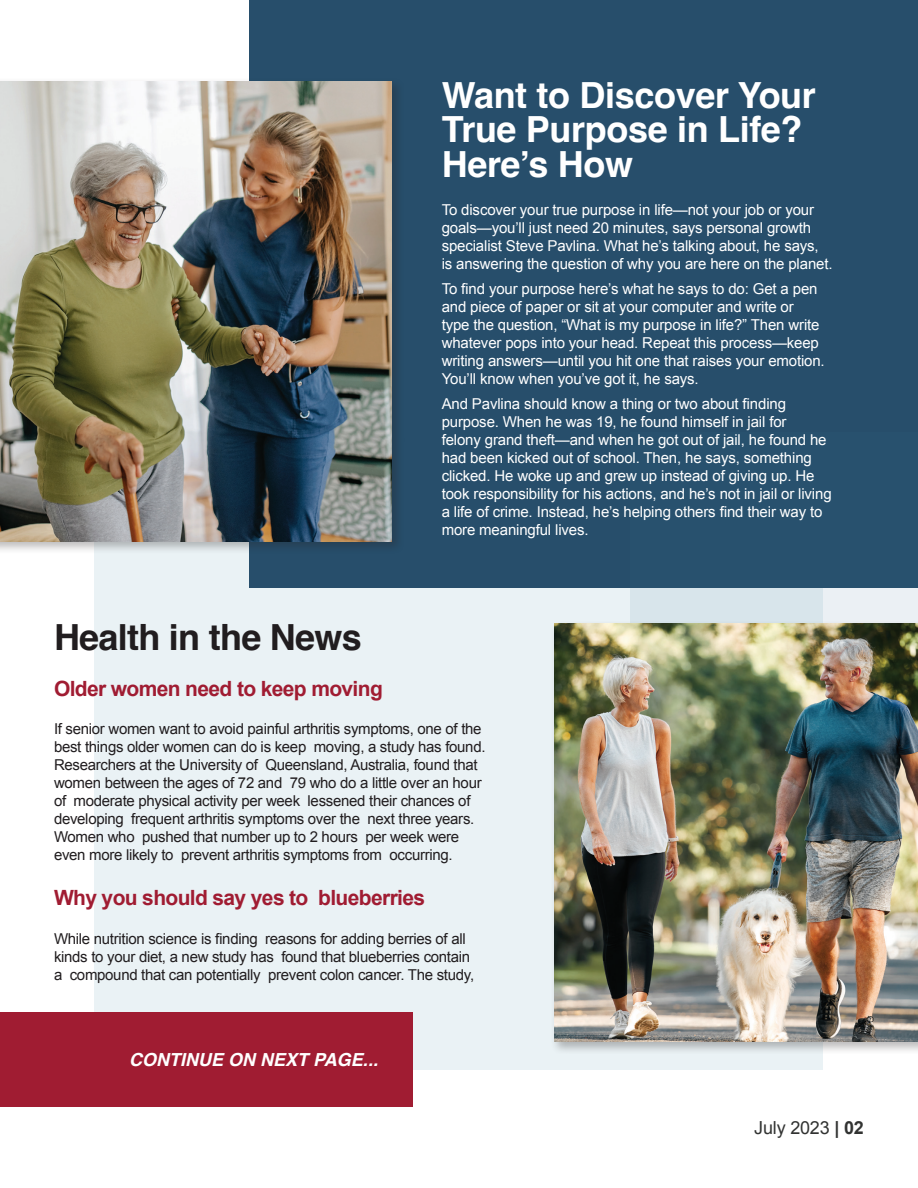
<style>
.page{position:relative;width:918px;height:1188px;background:#fff}
.page>*{position:absolute;margin:0;border:0;box-sizing:border-box;transform-origin:0 0}
.t1{font:700 36px/34.5px "Helvetica";letter-spacing:-.01em;color:#fff}
.t2{font:700 36px "Helvetica";letter-spacing:-.02em;color:#211d1f}
.t3{font:700 21px "Arial";letter-spacing:-.03em;color:#a01c32}
.t4{font:italic 700 18px "Helvetica";color:#fff}
.t5{font:18px "Arial";letter-spacing:-.01em;color:#323332}
.t6{font:15px/18px "Arial";letter-spacing:-.01em;color:#fff}
.t7{font:15px/18px "Arial";letter-spacing:-.02em;color:#211d1f}
.s1{font-weight:700}
</style>
<div class="page">
<div style="left:94px;top:199px;width:730px;height:870px;background:#eaf2f5"></div>
<div style="left:249px;top:0;width:669px;height:588px;background:#274e6b"></div>
<svg style="left:630px;top:588px;width:288px;height:32px;background:#dee8ed"></svg>
<div style="left:0;top:1012px;width:412px;height:95px;background:#a01c32"></div>
<div style="left:0;top:78px;width:405px;height:476px;background:#231f20;opacity:.3"></div>
<img style="left:0;top:81px;width:392px;height:461px">
<div style="left:551px;top:620px;width:367px;height:435px;background:#231f20;opacity:.3"></div>
<img style="left:554px;top:623px;width:364px;height:419px">
<h1 class="t1" style="left:442px;top:82px;width:376px">Want to Discover Your<br>True Purpose in Life?<br>Here’s How</h1>
<p class="t6" style="left:442px;top:201px;width:392px">To discover your true purpose in life—not your job or your goals—you’ll just need 20 minutes, says personal growth specialist Steve Pavlina. What he’s talking about, he says, is answering the question of why you are here on the planet.</p>
<p class="t6" style="left:442px;top:280px;width:385px">To find your purpose here’s what he says to do: Get a pen and piece of paper or sit at your computer and write or type the question, “What is my purpose in life?” Then write whatever pops into your head. Repeat this process—keep writing answers—until you hit one that raises your emotion.<br>You’ll know when you’ve got it, he says.</p>
<p class="t6" style="left:442px;top:395px;width:391px">And Pavlina should know a thing or two about finding purpose. When he was 19, he found himself in jail for<br>felony grand theft—and when he got out of jail, he found he had been kicked out of school. Then, he says, something clicked. He woke up and grew up instead of giving up. He took responsibility for his actions, and he’s not in jail or living a life of crime. Instead, he’s helping others find their way to more meaningful lives.</p>
<h1 class="t2" style="left:54px;top:616px;width:309px">Health in the News</h1>
<h2 class="t3" style="left:54px;top:674px;width:330px">Older women need to keep moving</h2>
<p class="t7" style="left:54px;top:720px;width:433px">If senior women want to avoid painful arthritis symptoms, one of the best things older women can do is keep moving, a study has found.<br>Researchers at the University of Queensland, Australia, found that women between the ages of 72 and 79 who do a little over an hour of moderate physical activity per week lessened their chances of developing frequent arthritis symptoms over the next three years.<br>Women who pushed that number up to 2 hours per week were even more likely to prevent arthritis symptoms from occurring.</p>
<h2 class="t3" style="left:54px;top:884px;width:373px">Why you should say yes to blueberries</h2>
<p class="t7" style="left:54px;top:930px;width:422px">While nutrition science is finding reasons for adding berries of all kinds to your diet, a new study has found that blueberries contain a compound that can potentially prevent colon cancer. The study,</p>
<p class="t4" style="left:129px;top:1049px;width:250px">CONTINUE ON NEXT PAGE...</p>
<p class="t5" style="left:754px;top:1116px;width:111px">July 2023 <span class="s1">| 02</span></p>
</div>
